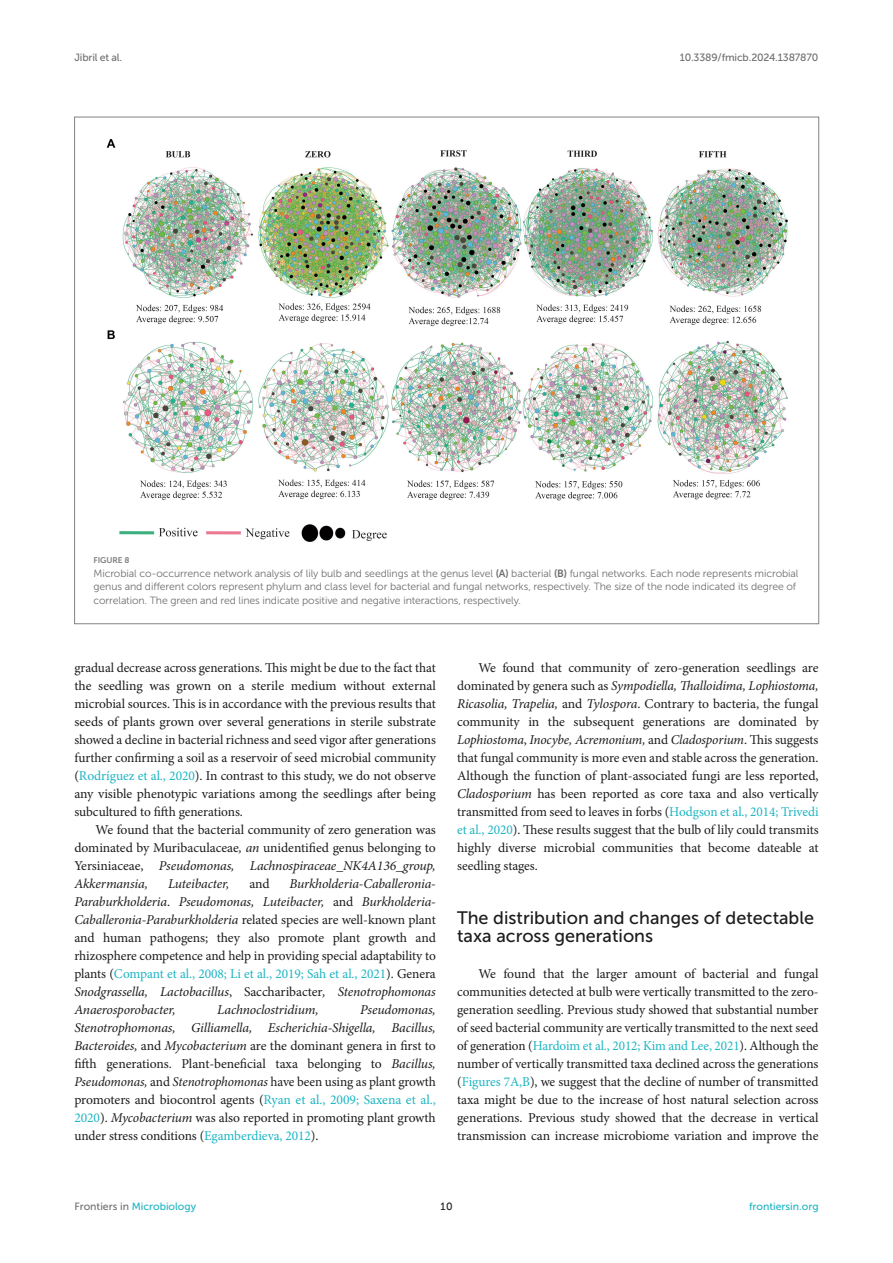
<style>
.page{position:relative;width:893px;height:1263px;background:#fff}
.page>*{position:absolute;margin:0;border:0;box-sizing:border-box;transform-origin:0 0}
.HEAD_2{font:18px/18px "Museo Sans 500";color:#1b1c1b}
.TEXT{font:13.5px/18px "Minion Pro";letter-spacing:-.005em;color:#1b1c1b;text-align:justify}
.TEXT_FLUSH{font:13.5px/18px "Minion Pro";letter-spacing:-.005em;color:#1b1c1b;text-align:justify}
.TEXT-2{font:italic 13.5px "Minion Pro";letter-spacing:-.015em;color:#1b1c1b}
.FIG_LEG{font:10.5px/13.5px "Museo Sans 300";letter-spacing:-.01em;color:#706f70}
.t1{font:10.5px "Museo Sans 500";color:#1db5c3}
.t2{font:10.5px "Museo Sans 500";letter-spacing:-.015em;color:#706f70}
.t3{font:10.5px "Museo Sans 500";color:#1b1c1b}
.FIG_HD{font:8.25px "Museo Sans 700";letter-spacing:-.01em;color:#7e7f7f}
.s1{font-family:"Museo Sans 700"}
.s2{color:#1db5c3}
.s3{font-style:italic}
.s4{color:#706f70}
</style>
<div class="page">
<img style="left:106px;top:139px;width:682px;height:403px">
<p class="t2" style="left:74px;top:51px;width:49px">Jibril et al.</p>
<p class="t2" style="left:680px;top:51px;width:140px">10.3389/fmicb.2024.1387870</p>
<p class="FIG_HD" style="left:94px;top:556px;width:37px">FIGURE 8</p>
<p class="FIG_LEG" style="left:94px;top:567px;width:706px">Microbial co-occurrence network analysis of lily bulb and seedlings at the genus level <span class="s1">(A)</span> bacterial <span class="s1">(B)</span> fungal networks. Each node represents microbial genus and different colors represent phylum and class level for bacterial and fungal networks, respectively. The size of the node indicated its degree of correlation. The green and red lines indicate positive and negative interactions, respectively.</p>
<p class="TEXT_FLUSH" style="left:74px;top:659px;width:363px">gradual decrease across generations. This might be due to the fact that the seedling was grown on a sterile medium without external microbial sources. This is in accordance with the previous results that seeds of plants grown over several generations in sterile substrate showed a decline in bacterial richness and seed vigor after generations further confirming a soil as a reservoir of seed microbial community (<span class="s2">Rodríguez et al., 2020</span>). In contrast to this study, we do not observe any visible phenotypic variations among the seedlings after being subcultured to fifth generations.</p>
<p class="TEXT" style="left:74px;top:821px;width:363px;text-indent:21px">We found that the bacterial community of zero generation was dominated by Muribaculaceae<span class="s3">, an</span> unidentified genus belonging to Yersiniaceae, <span class="s3">Pseudomonas, Lachnospiraceae_NK4A136_group, Akkermansia,</span></p>
<p class="TEXT" style="left:74px;top:875px;width:363px;text-indent:215px"><span class="s3">Burkholderia-Caballeronia-Paraburkholderia</span>. <span class="s3">Pseudomonas, Luteibacter,</span> and <span class="s3">Burkholderia-Caballeronia-Paraburkholderia</span> related species are well-known plant and human pathogens; they also promote plant growth and rhizosphere competence and help in providing special adaptability to plants (<span class="s2">Compant et al., 2008; Li et al., 2019; Sah et al., 2021</span>). Genera <span class="s3">Snodgrassella, Lactobacillus</span>, Saccharibacter<span class="s3">, Stenotrophomonas Anaerosporobacter,</span></p>
<p class="TEXT-2" style="left:168px;top:874px;width:63px">Luteibacter,</p>
<p class="TEXT" style="left:249px;top:875px;width:22px">and</p>
<p class="TEXT" style="left:74px;top:1001px;width:363px;text-indent:286px"><span class="s3">Pseudomonas, Stenotrophomonas, Gilliamella, Escherichia-Shigella, Bacillus, Bacteroides,</span> and <span class="s3">Mycobacterium</span> are the dominant genera in first to fifth generations. Plant-beneficial taxa belonging to <span class="s3">Bacillus, Pseudomonas,</span> and <span class="s3">Stenotrophomonas</span> have been using as plant growth promoters and biocontrol agents (<span class="s2">Ryan et al., 2009; Saxena et al., 2020</span>). <span class="s3">Mycobacterium</span> was also reported in promoting plant growth under stress conditions (<span class="s2">Egamberdieva, 2012</span>).</p>
<p class="TEXT-2" style="left:217px;top:1000px;width:103px">Lachnoclostridium,</p>
<p class="TEXT" style="left:457px;top:659px;width:363px;text-indent:21px">We found that community of zero-generation seedlings are dominated by genera such as <span class="s3">Sympodiella, Thalloidima, Lophiostoma, Ricasolia, Trapelia,</span> and <span class="s3">Tylospora</span>. Contrary to bacteria, the fungal community in the subsequent generations are dominated by <span class="s3">Lophiostoma</span>, <span class="s3">Inocybe, Acremonium,</span> and <span class="s3">Cladosporium</span>. This suggests that fungal community is more even and stable across the generation.<br>Although the function of plant-associated fungi are less reported, <span class="s3">Cladosporium</span> has been reported as core taxa and also vertically transmitted from seed to leaves in forbs (<span class="s2">Hodgson et al., 2014; Trivedi et al., 2020</span>). These results suggest that the bulb of lily could transmits highly diverse microbial communities that become dateable at seedling stages.</p>
<p class="HEAD_2" style="left:457px;top:909px;width:359px">The distribution and changes of detectable taxa across generations</p>
<p class="TEXT_FLUSH" style="left:457px;top:965px;width:363px;text-indent:21px">We found that the larger amount of bacterial and fungal communities detected at bulb were vertically transmitted to the zero&shy;generation seedling. Previous study showed that substantial number of seed bacterial community are vertically transmitted to the next seed of generation (<span class="s2">Hardoim et al., 2012; Kim and Lee, 2021</span>). Although the number of vertically transmitted taxa declined across the generations (<span class="s2">Figures 7A,B</span>), we suggest that the decline of number of transmitted taxa might be due to the increase of host natural selection across generations. Previous study showed that the decrease in vertical transmission can increase microbiome variation and improve the</p>
<p class="t1" style="left:74px;top:1200px;width:123px"><span class="s4">Frontiers in</span> Microbiology</p>
<p class="t3" style="left:440px;top:1200px;width:14px">10</p>
<p class="t1" style="left:749px;top:1200px;width:71px">frontiersin.org</p>
</div>
